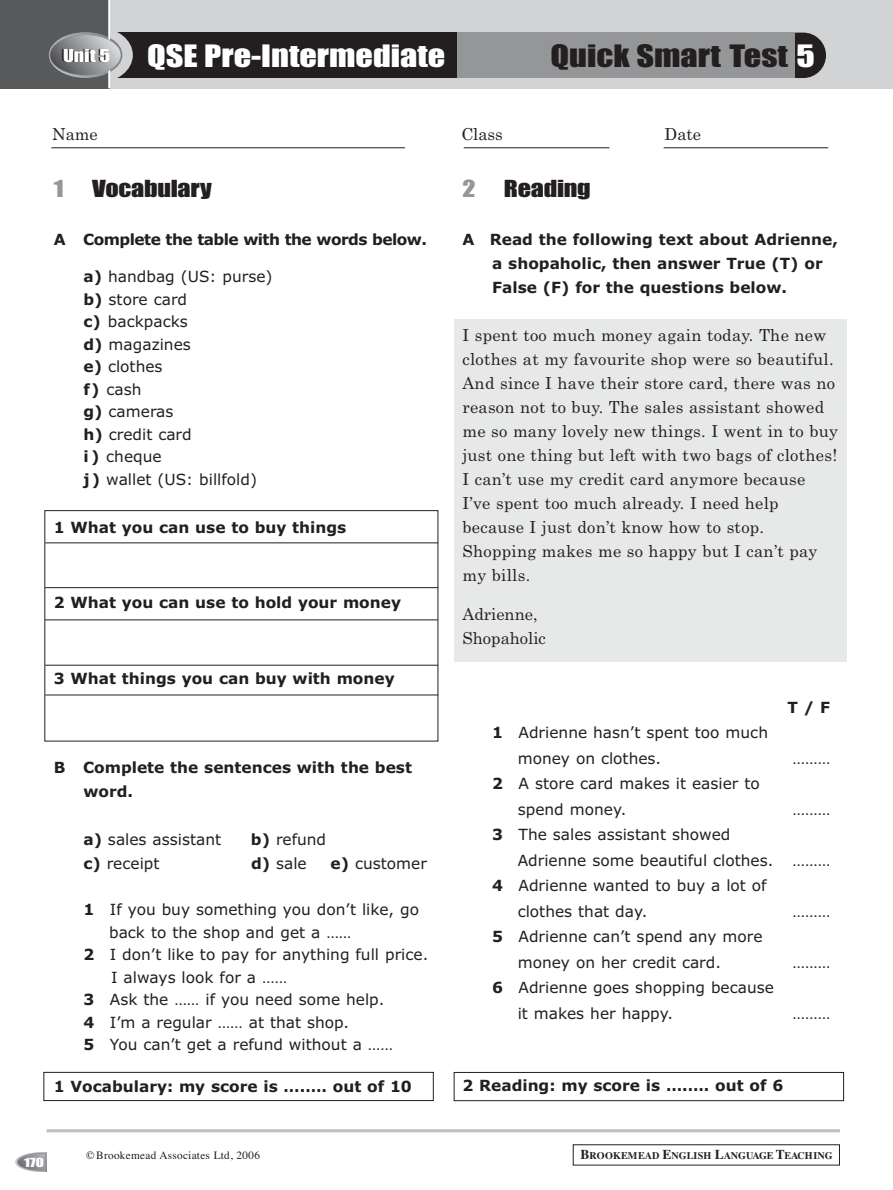
<style>
.page{position:relative;width:893px;height:1190px;background:#fff}
.page>*{position:absolute;margin:0;border:0;box-sizing:border-box;transform-origin:0 0}
.t1{font:28.5px "Impact";color:#fff;scale:1.2 1}
.t2{font:28.5px "Impact";color:#231f20;scale:1.2 1}
.t3{font:21.75px "Impact";letter-spacing:-.01em;color:#231f20;scale:1.2 1}
.t4{font:21.75px "Impact";color:#949698;scale:1.2 1}
.t5{font:16.5px/24px "Century Schoolbook";letter-spacing:.015em;color:#231f20}
.t6{font:16.5px "Impact";color:#fff;scale:1.2 1}
.t7{font:15.3px/22.5px "Verdana";color:#231f20}
.t8{font:700 15.3px/24px "Verdana";color:#231f20}
.t9{font:700 15.3px "Verdana";letter-spacing:-.035em;color:#231f20}
.t10{font:11.7px "Impact";color:#fff;scale:1.3 1}
.t11{font:11.25px "Times";letter-spacing:.025em;color:#231f20}
.t12{font:700 10.2px "Times";color:#231f20}
.s1{color:#fff}
.s2{font-weight:700}
.s3{font-size:13.5px}
</style>
<div class="page">
<div style="left:45px;top:510px;width:393px;height:231px;border:1px solid #231f20"></div>
<div style="left:43px;top:1072px;width:390px;height:28px;border:1px solid #231f20"></div>
<div style="left:454px;top:1072px;width:390px;height:29px;border:1px solid #231f20"></div>
<div style="left:454px;top:319px;width:392px;height:342px;background:#e7e8e8"></div>
<div style="left:108px;top:0;width:784px;height:88px;background:#d1d3d4"></div>
<div style="left:774px;top:33px;width:52px;height:45px;background:#231f20;border-radius:23px"></div>
<div style="left:343px;top:32px;width:452px;height:46px;background:#949698"></div>
<div style="left:116px;top:32px;width:340px;height:46px;background:#231f20"></div>
<svg style="left:15px;top:1152px;width:52px;height:19px"></svg>
<svg style="left:18px;top:1153px;width:47px;height:17px"></svg>
<div style="left:17px;top:1153px;width:48px;height:17px;border:2px solid #949698;border-radius:50%"></div>
<svg style="left:45px;top:1152px;width:2px;height:19px"></svg>
<div style="left:47px;top:1146px;width:29px;height:44px;background:#fff"></div>
<svg style="left:45px;top:1153px;width:1px;height:17px"></svg>
<div style="left:63px;top:27px;width:70px;height:56px;background:#d1d3d4;border-radius:50%"></div>
<div style="left:0;top:0;width:109px;height:88px;background:#58595b"></div>
<svg style="left:49px;top:32px;width:73px;height:46px"></svg>
<hr style="left:108px;top:0;width:2px;height:88px;background:#fff">
<svg style="left:50px;top:35px;width:71px;height:40px"></svg>
<div style="left:49px;top:34px;width:72px;height:42px;border:2px solid #949698;border-radius:50%"></div>
<hr style="left:47px;top:1129px;width:793px;height:3px;background:#bcbec0">
<hr style="left:51px;top:147px;width:354px;height:1px;background:#231f20">
<hr style="left:463px;top:147px;width:146px;height:1px;background:#231f20">
<hr style="left:663px;top:147px;width:165px;height:1px;background:#231f20">
<div style="left:573px;top:1144px;width:266px;height:21px;border:1px solid #231f20"></div>
<hr style="left:45px;top:542px;width:393px;height:1px;background:#231f20">
<hr style="left:45px;top:587px;width:393px;height:1px;background:#231f20">
<hr style="left:45px;top:619px;width:393px;height:1px;background:#231f20">
<hr style="left:45px;top:665px;width:393px;height:1px;background:#231f20">
<hr style="left:45px;top:694px;width:393px;height:1px;background:#231f20">
<p class="t6" style="left:63px;top:50px;width:41px">Unit 5</p>
<h1 class="t1" style="left:147px;top:47px;width:250px">QSE Pre-Intermediate</h1>
<h1 class="t2" style="left:550px;top:47px;width:222px">Quick Smart Test <span class="s1">5</span></h1>
<p class="t5" style="left:52px;top:124px;width:47px">Name</p>
<p class="t5" style="left:461px;top:124px;width:43px">Class</p>
<p class="t5" style="left:664px;top:124px;width:38px">Date</p>
<h2 class="t4" style="left:54px;top:181px;width:10px">1</h2>
<h2 class="t3" style="left:92px;top:181px;width:101px">Vocabulary</h2>
<p class="t9" style="left:54px;top:233px;width:374px">A Complete the table with the words below.</p>
<p class="t7" style="left:84px;top:267px;width:190px"><span class="s2">a)</span> handbag (US: purse) <span class="s2">b)</span> store card<br><span class="s2">c)</span> backpacks<br><span class="s2">d)</span> magazines<br><span class="s2">e)</span> clothes<br><span class="s2">f)</span> cash<br><span class="s2">g)</span> cameras<br><span class="s2">h)</span> credit card<br><span class="s2">i)</span> cheque<br><span class="s2">j)</span> wallet (US: billfold)</p>
<p class="t8" style="left:54px;top:516px;width:294px">1 What you can use to buy things</p>
<p class="t8" style="left:54px;top:591px;width:349px">2 What you can use to hold your money</p>
<p class="t8" style="left:54px;top:668px;width:342px">3 What things you can buy with money</p>
<p class="t8" style="left:84px;top:756px;width:330px;text-indent:-30px">B Complete the sentences with the best word.</p>
<p class="t7" style="left:84px;top:829px;width:139px"><span class="s2">a)</span> sales assistant</p>
<p class="t7" style="left:251px;top:829px;width:77px"><span class="s2">b)</span> refund</p>
<p class="t7" style="left:84px;top:853px;width:77px"><span class="s2">c)</span> receipt</p>
<p class="t7" style="left:251px;top:853px;width:57px"><span class="s2">d)</span> sale</p>
<p class="t7" style="left:330px;top:853px;width:98px"><span class="s2">e)</span> customer</p>
<p class="t7" style="left:84px;top:900px;width:337px"><span class="s2">1</span> If you buy something you don’t like, go</p>
<p class="t7" style="left:109px;top:922px;width:244px">back to the shop and get a ……</p>
<p class="t7" style="left:84px;top:945px;width:346px"><span class="s2">2</span> I don’t like to pay for anything full price.</p>
<p class="t7" style="left:111px;top:967px;width:178px">I always look for a ……</p>
<p class="t7" style="left:84px;top:990px;width:302px"><span class="s2">3</span> Ask the …… if you need some help.</p>
<p class="t7" style="left:84px;top:1012px;width:267px"><span class="s2">4</span> I’m a regular …… at that shop.</p>
<p class="t7" style="left:84px;top:1035px;width:311px"><span class="s2">5</span> You can’t get a refund without a ……</p>
<p class="t8" style="left:54px;top:1076px;width:359px">1 Vocabulary: my score is ….…. out of 10</p>
<h2 class="t4" style="left:462px;top:181px;width:12px">2</h2>
<h2 class="t3" style="left:504px;top:181px;width:74px">Reading</h2>
<p class="t8" style="left:492px;top:228px;width:347px;text-indent:-30px">A Read the following text about Adrienne, a shopaholic, then answer True (T) or<br>False (F) for the questions below.</p>
<p class="t5" style="left:462px;top:324px;width:377px">I spent too much money again today. The new clothes at my favourite shop were so beautiful.<br>And since I have their store card, there was no reason not to buy. The sales assistant showed me so many lovely new things. I went in to buy just one thing but left with two bags of clothes!<br>I can’t use my credit card anymore because<br>I’ve spent too much already. I need help because I just don’t know how to stop.<br>Shopping makes me so happy but I can’t pay my bills.</p>
<p class="t5" style="left:462px;top:603px;width:85px">Adrienne,<br>Shopaholic</p>
<p class="t7" style="left:517px;top:721px;width:252px;line-height:25.5px;text-indent:-26px"><span class="s2">1</span> Adrienne hasn’t spent too much money on clothes.</p>
<p class="t7" style="left:517px;top:772px;width:243px;line-height:25.5px;text-indent:-26px"><span class="s2">2</span> A store card makes it easier to spend money.</p>
<p class="t7" style="left:517px;top:823px;width:257px;line-height:25.5px;text-indent:-26px"><span class="s2">3</span> The sales assistant showed<br>Adrienne some beautiful clothes.</p>
<p class="t7" style="left:517px;top:874px;width:250px;line-height:25.5px;text-indent:-26px"><span class="s2">4</span> Adrienne wanted to buy a lot of clothes that day.</p>
<p class="t7" style="left:517px;top:925px;width:246px;line-height:25.5px;text-indent:-26px"><span class="s2">5</span> Adrienne can’t spend any more money on her credit card.</p>
<p class="t7" style="left:517px;top:976px;width:258px;line-height:25.5px;text-indent:-26px"><span class="s2">6</span> Adrienne goes shopping because it makes her happy.</p>
<p class="t8" style="left:787px;top:696px;width:44px">T / F</p>
<p class="t7" style="left:792px;top:748px;width:39px">………</p>
<p class="t7" style="left:792px;top:799px;width:39px">………</p>
<p class="t7" style="left:792px;top:850px;width:39px">………</p>
<p class="t7" style="left:792px;top:901px;width:39px">………</p>
<p class="t7" style="left:792px;top:952px;width:39px">………</p>
<p class="t7" style="left:792px;top:1003px;width:39px">………</p>
<p class="t8" style="left:462px;top:1074px;width:322px">2 Reading: my score is ….…. out of 6</p>
<p class="t10" style="left:24px;top:1158px;width:17px">170</p>
<p class="t11" style="left:86px;top:1151px;width:175px">©Brookemead Associates Ltd, 2006</p>
<p class="t12" style="left:580px;top:1152px;width:254px"><span class="s3">B</span>ROOKEMEAD <span class="s3">E</span>NGLISH <span class="s3">L</span>ANGUAGE <span class="s3">T</span>EACHING</p>
</div>
